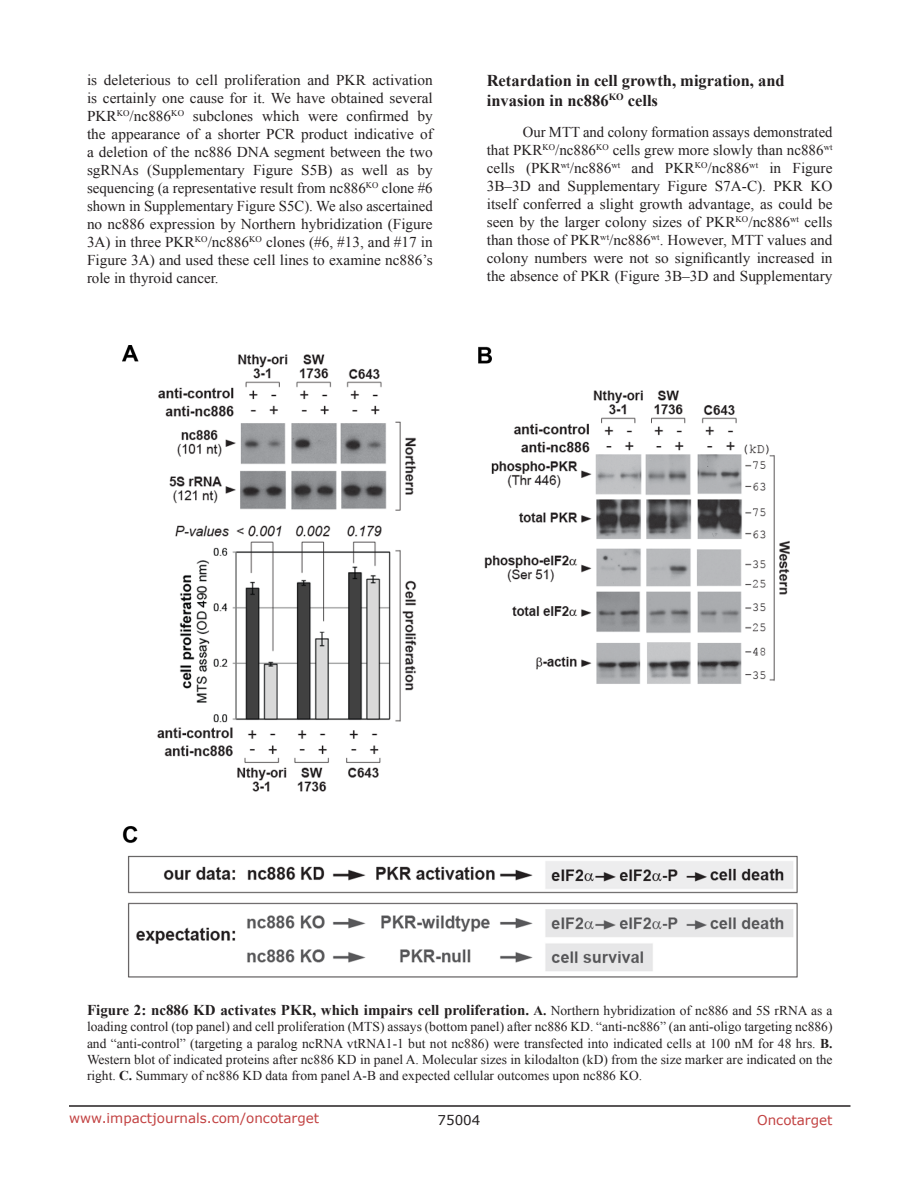
<style>
.page{position:relative;width:918px;height:1188px;background:#fff}
.page>*{position:absolute;margin:0;border:0;box-sizing:border-box;transform-origin:0 0}
.SubHeading{font:700 16.5px/19.8px "Times New Roman";color:#231f20}
.BodyText{font:15px/18px "Times New Roman";color:#231f20;text-align:justify}
.figuretext{font:700 15px "Times New Roman";color:#231f20}
.figuretext-2{font:13.5px/16.2px "Times New Roman";color:#231f20;text-align:justify}
.t1{font:13.5px "Verdana";color:#c24141}
.t2{font:13.5px "Verdana";color:#231f20}
.s1{font-size:13.5px}
.s2{font-weight:400;font-size:13.5px}
.s3{font-weight:700}
</style>
<div class="page">
<hr style="left:69px;top:1105px;width:781px;height:2px;background:#231f20">
<img style="left:122px;top:346px;width:675px;height:632px">
<p class="BodyText" style="left:87px;top:71px;width:347px">is deleterious to cell proliferation and PKR activation is certainly one cause for it. We have obtained several PKR<sup>KO</sup>/nc886<sup>KO</sup> subclones which were confirmed by the appearance of a shorter PCR product indicative of a deletion of the nc886 DNA segment between the two sgRNAs (Supplementary Figure S5B) as well as by sequencing (a representative result from nc886<sup>KO</sup> clone #6 shown in Supplementary Figure S5C). We also ascertained no nc886 expression by Northern hybridization (Figure 3A) in three PKR<sup>KO</sup>/nc886<sup>KO</sup> clones (#6, #13, and #17 in Figure 3A) and used these cell lines to examine nc886’s role in thyroid cancer.</p>
<p class="SubHeading" style="left:487px;top:70px;width:300px">Retardation in cell growth, migration, and invasion in nc886<sup>KO</sup> cells</p>
<p class="BodyText" style="left:487px;top:123px;width:347px;text-indent:36px">Our MTT and colony formation assays demonstrated that PKR<sup>KO</sup>/nc886<sup>KO</sup> cells grew more slowly than nc886<sup>wt </sup>cells (PKR<sup>wt</sup>/nc886<sup>wt</sup> and PKR<sup>KO</sup>/nc886<sup>wt</sup> in Figure 3B–3D and Supplementary Figure S7A-C). PKR KO itself conferred a slight growth advantage, as could be seen by the larger colony sizes of PKR<sup>KO</sup>/nc886<sup>wt</sup> cells than those of PKR<sup>wt</sup>/nc886<sup>wt</sup>. However, MTT values and colony numbers were not so significantly increased in the absence of PKR (Figure 3B–3D and Supplementary</p>
<p class="figuretext" style="left:87px;top:1000px;width:747px">Figure 2: nc886 KD activates PKR, which impairs cell proliferation. <span class="s1">A.</span> <span class="s2">Northern hybridization of nc886 and 5S rRNA as a</span></p>
<p class="figuretext-2" style="left:87px;top:1019px;width:747px">loading control (top panel) and cell proliferation (MTS) assays (bottom panel) after nc886 KD. “anti-nc886” (an anti-oligo targeting nc886) and “anti-control” (targeting a paralog ncRNA vtRNA1-1 but not nc886) were transfected into indicated cells at 100 nM for 48 hrs. <span class="s3">B.<br></span>Western blot of indicated proteins after nc886 KD in panel A. Molecular sizes in kilodalton (kD) from the size marker are indicated on the right. <span class="s3">C.</span> Summary of nc886 KD data from panel A-B and expected cellular outcomes upon nc886 KO.</p>
<p class="t1" style="left:69px;top:1109px;width:252px">www.impactjournals.com/oncotarget</p>
<p class="t2" style="left:438px;top:1111px;width:44px">75004</p>
<p class="t1" style="left:757px;top:1111px;width:77px">Oncotarget</p>
</div>
